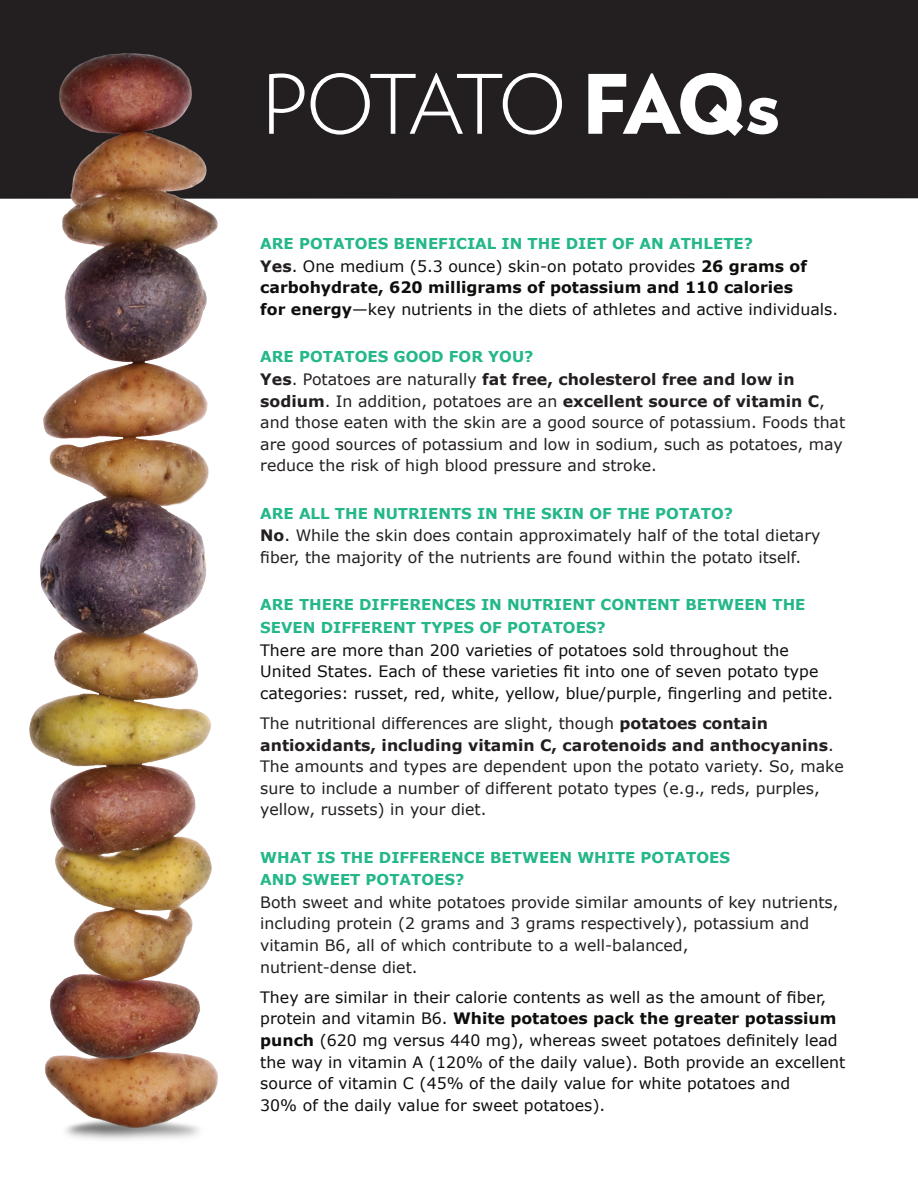
<style>
.page{position:relative;width:918px;height:1188px;background:#fff}
.page>*{position:absolute;margin:0;border:0;box-sizing:border-box;transform-origin:0 0}
.t1{font:300 81.75px "Verlag";letter-spacing:-.08em;color:#fff}
.t2{font:15.75px/21.6px "Verdana";color:#231f20}
.t3{font:15.75px/21.6px "Verdana";color:#0d0f0c}
.t4{font:700 15px/22.5px "Verdana";color:#24b789}
.s1{font-weight:900}
.s2{font-weight:700;color:#231f20}
.s3{font-weight:700}
.s4{color:#0d0f0c}
</style>
<div class="page">
<div style="left:0;top:0;width:918px;height:199px;background:#231f20"></div>
<img style="left:0;top:53px;width:230px;height:1087px">
<h1 class="t1" style="left:262px;top:44px;width:519px">POTATO <span class="s1">FAQs</span></h1>
<p class="t4" style="left:260px;top:232px;width:494px">ARE POTATOES BENEFICIAL IN THE DIET OF AN ATHLETE?</p>
<p class="t3" style="left:260px;top:255px;width:579px"><span class="s2">Yes</span>. One medium (5.3 ounce) skin-on potato provides <span class="s3">26 grams of carbohydrate, 620 milligrams of potassium and 110 calories<br>for energy</span>—key nutrients in the diets of athletes and active individuals.</p>
<p class="t4" style="left:260px;top:346px;width:275px">ARE POTATOES GOOD FOR YOU?</p>
<p class="t2" style="left:260px;top:369px;width:587px"><span class="s3">Yes</span>. Potatoes are naturally <span class="s3">fat free, cholesterol free and low in sodium</span>. In addition, potatoes are an <span class="s3">excellent source of vitamin C</span>, and those eaten with the skin are a good source of potassium. Foods that are good sources of potassium and low in sodium, such as potatoes, may reduce the risk of high blood pressure and stroke.</p>
<p class="t4" style="left:260px;top:502px;width:474px">ARE ALL THE NUTRIENTS IN THE SKIN OF THE POTATO?</p>
<p class="t2" style="left:260px;top:525px;width:562px"><span class="s3">No</span><span class="s4">.</span> While the skin does contain approximately half of the total dietary fiber, the majority of the nutrients are found within the potato itself.</p>
<p class="t4" style="left:260px;top:594px;width:547px">ARE THERE DIFFERENCES IN NUTRIENT CONTENT BETWEEN THE<br>SEVEN DIFFERENT TYPES OF POTATOES?</p>
<p class="t3" style="left:260px;top:639px;width:574px">There are more than 200 varieties of potatoes sold throughout the<br>United States. Each of these varieties fit into one of seven potato type categories: russet, red, white, yellow, blue/purple, fingerling and petite.</p>
<p class="t2" style="left:260px;top:713px;width:585px">The nutritional differences are slight, though <span class="s3">potatoes contain antioxidants, including vitamin C, carotenoids and anthocyanins</span>.<br>The amounts and types are dependent upon the potato variety. So, make sure to include a number of different potato types (e.g., reds, purples, yellow, russets) in your diet.</p>
<p class="t4" style="left:260px;top:846px;width:471px">WHAT IS THE DIFFERENCE BETWEEN WHITE POTATOES<br>AND SWEET POTATOES?</p>
<p class="t2" style="left:260px;top:892px;width:580px">Both sweet and white potatoes provide similar amounts of key nutrients, including protein (2 grams and 3 grams respectively), potassium and vitamin B6, all of which contribute to a well-balanced,<br>nutrient-dense diet.</p>
<p class="t3" style="left:260px;top:987px;width:587px">They are similar in their calorie contents as well as the amount of fiber, protein and vitamin B6. <span class="s3">White potatoes pack the greater potassium punch</span> (620 mg versus 440 mg), whereas sweet potatoes definitely lead the way in vitamin A (120% of the daily value). Both provide an excellent source of vitamin C (45% of the daily value for white potatoes and<br>30% of the daily value for sweet potatoes).</p>
</div>
